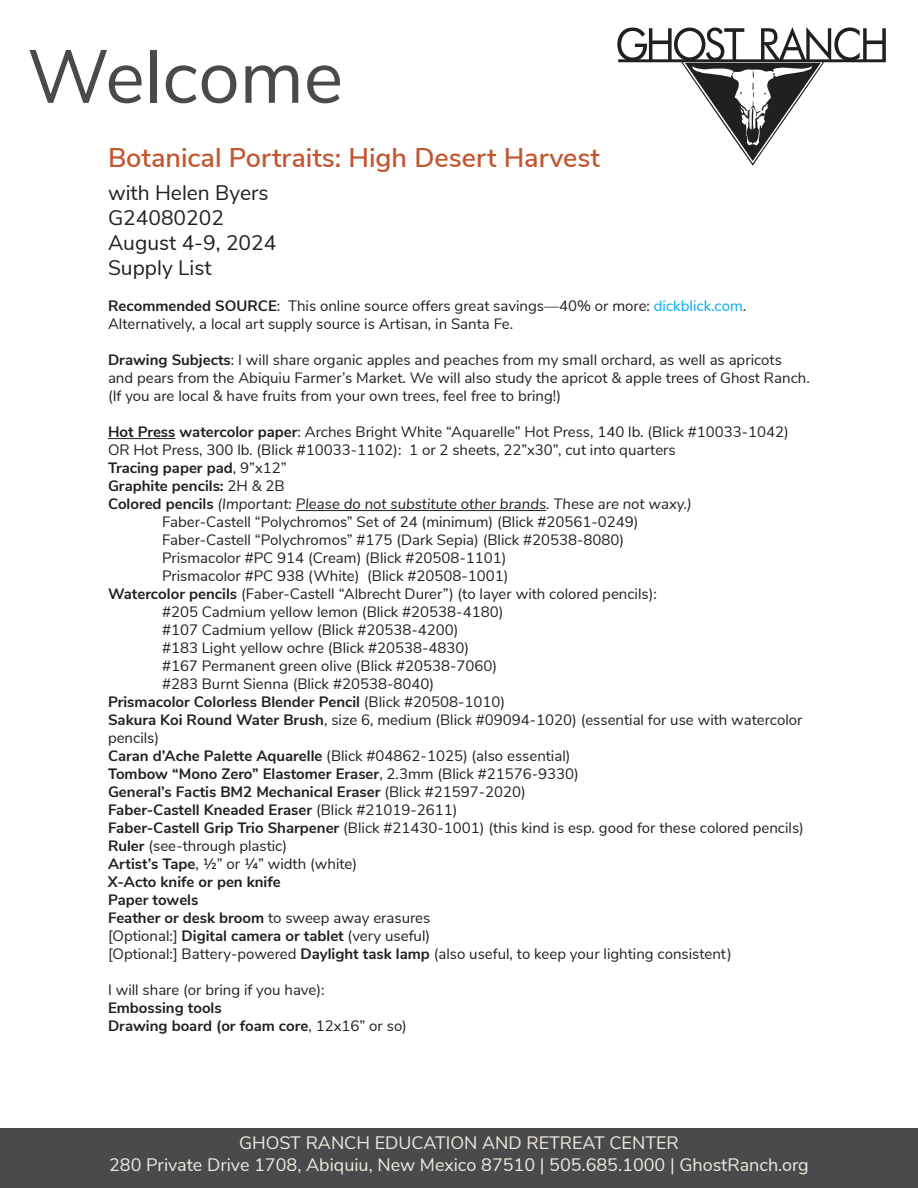
<style>
.page{position:relative;width:918px;height:1188px;background:#fff}
.page>*{position:absolute;margin:0;border:0;box-sizing:border-box;transform-origin:0 0}
.t1{font:75px "Nunito Sans";color:#4a4a4c}
.t2{font:600 27px "Nunito Sans";color:#c25631}
.t3{font:21px/25.2px "Nunito Sans";color:#221f1f}
.t4{font:18px/21.6px "Nunito Sans";color:#efeade;text-align:center}
.t5{font:15px/18px "Nunito Sans";color:#221f1f}
.t6{font:700 15px/18px "Nunito Sans";color:#221f1f}
.t7{font:italic 15px "Nunito Sans";color:#221f1f}
.s1{font-weight:700}
.s2{color:#00adef}
.s3{font-weight:400}
.s4{font-weight:700;font-style:normal}
</style>
<div class="page">
<div style="left:0;top:1128px;width:918px;height:60px;background:#4a4a4c"></div>
<hr style="left:108px;top:438px;width:68px;height:1px;background:#221f1f">
<hr style="left:296px;top:510px;width:250px;height:1px;background:#221f1f">
<svg style="left:617px;top:27px;width:269px;height:139px"></svg>
<hr style="left:618px;top:61px;width:268px;height:1px;background:#221f1f">
<h1 class="t1" style="left:27px;top:48px;width:318px">Welcome</h1>
<h2 class="t2" style="left:108px;top:148px;width:493px">Botanical Portraits: High Desert Harvest</h2>
<h3 class="t3" style="left:108px;top:182px;width:170px">with Helen Byers<br>G24080202<br>August 4-9, 2024<br>Supply List</h3>
<p class="t5" style="left:108px;top:298px;width:640px"><span class="s1">Recommended SOURCE</span>: This online source offers great savings—40% or more: <span class="s2">dickblick.com</span>.<br>Alternatively, a local art supply source is Artisan, in Santa Fe.</p>
<p class="t5" style="left:108px;top:352px;width:703px"><span class="s1">Drawing Subjects</span>: I will share organic apples and peaches from my small orchard, as well as apricots and pears from the Abiquiu Farmer’s Market. We will also study the apricot &amp; apple trees of Ghost Ranch. (If you are local &amp; have fruits from your own trees, feel free to bring!)</p>
<p class="t5" style="left:108px;top:424px;width:682px"><span class="s1">Hot Press watercolor paper</span>: Arches Bright White “Aquarelle” Hot Press, 140 lb. (Blick #10033-1042)</p>
<p class="t5" style="left:108px;top:442px;width:569px">OR Hot Press, 300 lb. (Blick #10033-1102): 1 or 2 sheets, 22”x30”, cut into quarters</p>
<p class="t6" style="left:108px;top:461px;width:180px">Tracing paper pad<span class="s3">, 9”x12”</span></p>
<p class="t6" style="left:108px;top:479px;width:178px">Graphite pencils: <span class="s3">2H &amp; 2B</span></p>
<p class="t7" style="left:108px;top:499px;width:586px"><span class="s4">Colored pencils</span> (Important: Please do not substitute other brands. These are not waxy.)</p>
<p class="t5" style="left:162px;top:514px;width:478px">Faber-Castell “Polychromos” Set of 24 (minimum) (Blick #20561-0249)</p>
<p class="t5" style="left:162px;top:532px;width:464px">Faber-Castell “Polychromos” #175 (Dark Sepia) (Blick #20538-8080)</p>
<p class="t5" style="left:162px;top:550px;width:346px">Prismacolor #PC 914 (Cream) (Blick #20508-1101)</p>
<p class="t5" style="left:162px;top:568px;width:348px">Prismacolor #PC 938 (White) (Blick #20508-1001)</p>
<p class="t5" style="left:108px;top:586px;width:550px"><span class="s1">Watercolor pencils</span> (Faber-Castell “Albrecht Durer”) (to layer with colored pencils):</p>
<p class="t5" style="left:162px;top:604px;width:343px">#205 Cadmium yellow lemon (Blick #20538-4180)</p>
<p class="t5" style="left:162px;top:622px;width:298px">#107 Cadmium yellow (Blick #20538-4200)</p>
<p class="t5" style="left:162px;top:640px;width:309px">#183 Light yellow ochre (Blick #20538-4830)</p>
<p class="t5" style="left:162px;top:658px;width:337px">#167 Permanent green olive (Blick #20538-7060)</p>
<p class="t5" style="left:162px;top:676px;width:274px">#283 Burnt Sienna (Blick #20538-8040)</p>
<p class="t6" style="left:108px;top:695px;width:399px">Prismacolor Colorless Blender Pencil <span class="s3">(Blick #20508-1010)</span></p>
<p class="t5" style="left:108px;top:712px;width:696px"><span class="s1">Sakura Koi Round Water Brush</span>, size 6, medium (Blick #09094-1020) (essential for use with watercolor</p>
<p class="t5" style="left:108px;top:730px;width:53px">pencils)</p>
<p class="t5" style="left:108px;top:748px;width:464px"><span class="s1">Caran d’Ache Palette Aquarelle</span> (Blick #04862-1025) (also essential)</p>
<p class="t6" style="left:108px;top:767px;width:472px">Tombow “Mono Zero” Elastomer Eraser<span class="s3">, 2.3mm (Blick #21576-9330)</span></p>
<p class="t6" style="left:108px;top:785px;width:419px">General’s Factis BM2 Mechanical Eraser <span class="s3">(Blick #21597-2020)</span></p>
<p class="t6" style="left:108px;top:803px;width:351px">Faber-Castell Kneaded Eraser <span class="s3">(Blick #21019-2611)</span></p>
<p class="t5" style="left:108px;top:820px;width:698px"><span class="s1">Faber-Castell Grip Trio Sharpener</span> (Blick #21430-1001) (this kind is esp. good for these colored pencils)</p>
<p class="t5" style="left:108px;top:838px;width:181px"><span class="s1">Ruler</span> (see-through plastic)</p>
<p class="t5" style="left:108px;top:856px;width:251px"><span class="s1">Artist’s Tape</span>, ½” or ¼” width (white)</p>
<p class="t6" style="left:108px;top:875px;width:174px">X-Acto knife or pen knife</p>
<p class="t6" style="left:108px;top:893px;width:92px">Paper towels</p>
<p class="t5" style="left:108px;top:910px;width:324px"><span class="s1">Feather or desk broom</span> to sweep away erasures</p>
<p class="t5" style="left:108px;top:928px;width:324px">[Optional:] <span class="s1">Digital camera or tablet</span> (very useful)</p>
<p class="t5" style="left:108px;top:946px;width:625px">[Optional:] Battery-powered <span class="s1">Daylight task lamp</span> (also useful, to keep your lighting consistent)</p>
<p class="t5" style="left:108px;top:982px;width:218px">I will share (or bring if you have):</p>
<p class="t6" style="left:108px;top:1001px;width:300px">Embossing tools<br>Drawing board (or foam core<span class="s3">, 12x16” or so)</span></p>
<p class="t4" style="left:109px;top:1134px;width:701px">GHOST RANCH EDUCATION AND RETREAT CENTER<br>280 Private Drive 1708, Abiquiu, New Mexico 87510 | 505.685.1000 | GhostRanch.org</p>
</div>
